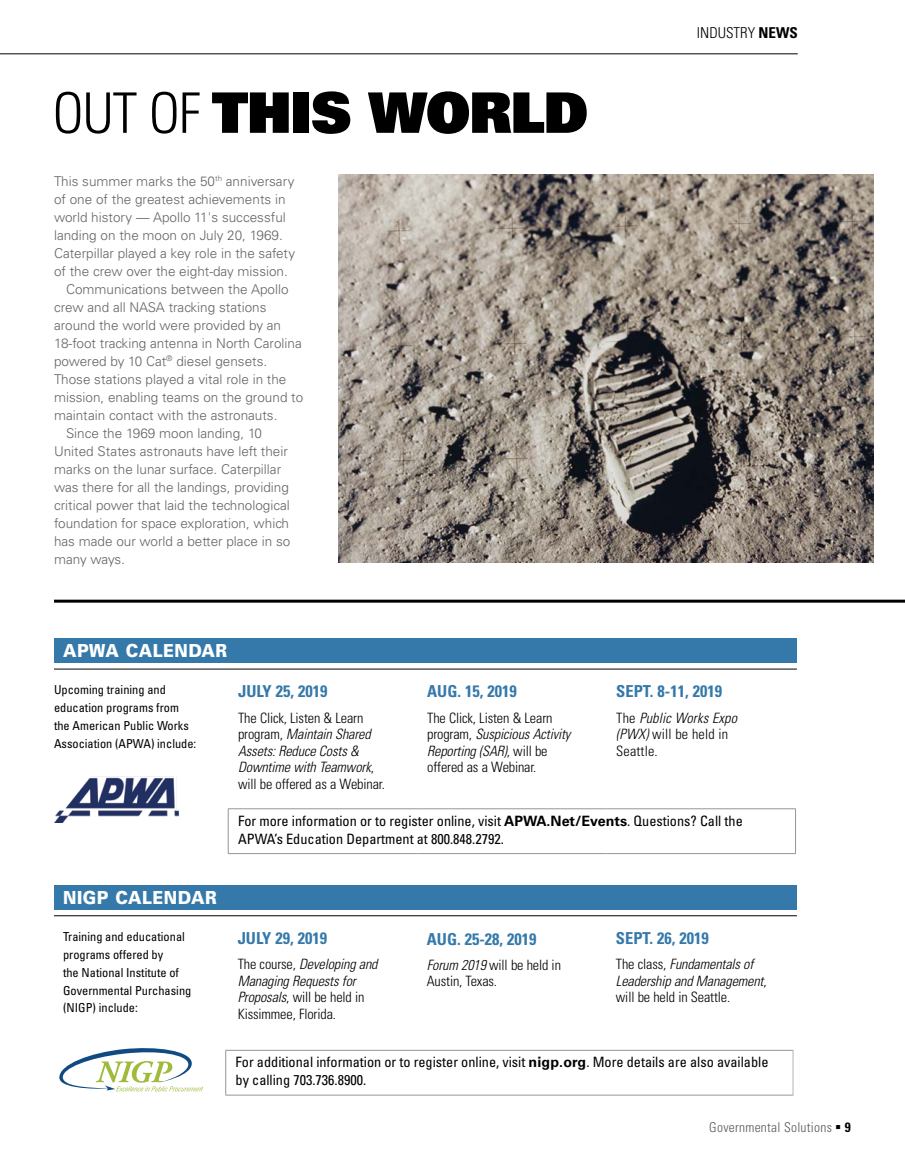
<style>
.page{position:relative;width:905px;height:1161px;background:#fff}
.page>*{position:absolute;margin:0;border:0;box-sizing:border-box;transform-origin:0 0}
.t1{font:55.95px "Univers LT Std X Black";letter-spacing:-.02em;color:#000}
.t2{font:900 18px "Univers LT Std";letter-spacing:.03em;color:#fff;scale:.9 1}
.t3{font:700 condensed 16.5px "Univers LT Std";color:#3579aa}
.t4{font:300 condensed 15px "Univers LT Std";color:#000}
.t5{font:300 condensed 14.25px/16.5px "Univers LT Std";letter-spacing:-.01em;color:#000}
.t6{font:condensed 14.25px/17.9px "Univers LT Std";color:#000}
.t7{font:italic 300 condensed 14.25px/16.5px "Univers LT Std";letter-spacing:-.01em;color:#000}
.t8{font:300 condensed 14.25px/16.5px "Univers LT Std";letter-spacing:.01em;color:#000}
.t9{font:300 13.5px "Univers LT Std";color:#636466}
.t10{font:300 condensed 13.5px "Univers LT Std";letter-spacing:.02em;color:#58595b}
.t11{font:300 13.5px "Univers LT Std";letter-spacing:-.02em;color:#636466}
.t12{font:condensed 12.3px/17.9px "Univers LT Std";color:#000}
.s1{font-family:"Univers LT Std";font-weight:300;font-stretch:condensed}
.s2{font-weight:700}
.s3{font-style:italic}
.s4{font-weight:700;font-stretch:normal}
.s5{font-style:normal}
.s6{color:#000}
.s7{font-weight:700;color:#000}
</style>
<div class="page">
<hr style="left:54px;top:669px;width:742px;height:1px;background:#000">
<hr style="left:228px;top:808px;width:189px;height:1px;background:#939598">
<hr style="left:228px;top:809px;width:1px;height:44px;background:#939598">
<hr style="left:417px;top:808px;width:189px;height:1px;background:#939598">
<hr style="left:606px;top:808px;width:189px;height:1px;background:#939598">
<hr style="left:795px;top:809px;width:1px;height:44px;background:#939598">
<hr style="left:228px;top:853px;width:189px;height:1px;background:#939598">
<hr style="left:417px;top:853px;width:189px;height:1px;background:#939598">
<hr style="left:606px;top:853px;width:189px;height:1px;background:#939598">
<hr style="left:54px;top:915px;width:742px;height:1px;background:#000">
<svg style="left:59px;top:1048px;width:144px;height:43px"></svg>
<img style="left:54px;top:775px;width:125px;height:47px">
<hr style="left:54px;top:600px;width:850px;height:3px;background:#000">
<div style="left:54px;top:639px;width:742px;height:24px;background:#3579aa"></div>
<div style="left:54px;top:885px;width:742px;height:25px;background:#3579aa"></div>
<hr style="left:792px;top:1051px;width:1px;height:44px;background:#b1b4b6">
<hr style="left:225px;top:1050px;width:568px;height:1px;background:#939598">
<hr style="left:225px;top:1051px;width:1px;height:44px;background:#939598">
<hr style="left:225px;top:1095px;width:568px;height:1px;background:#939598">
<hr style="left:0;top:53px;width:797px;height:1px;background:#000">
<img style="left:339px;top:175px;width:534px;height:388px">
<h1 class="t1" style="left:52px;top:76px;width:537px"><span class="s1">OUT OF</span> THIS WORLD</h1>
<p class="t9" style="left:54px;top:173px;width:242px">This summer marks the 50<sup>th</sup> anniversary</p>
<p class="t9" style="left:54px;top:191px;width:233px">of one of the greatest achievements in</p>
<p class="t9" style="left:54px;top:209px;width:233px">world history — Apollo 11's successful</p>
<p class="t9" style="left:54px;top:227px;width:230px">landing on the moon on July 20, 1969.</p>
<p class="t9" style="left:54px;top:245px;width:242px">Caterpillar played a key role in the safety</p>
<p class="t9" style="left:54px;top:263px;width:235px">of the crew over the eight-day mission.</p>
<p class="t9" style="left:66px;top:281px;width:224px">Communications between the Apollo</p>
<p class="t9" style="left:54px;top:299px;width:214px">crew and all NASA tracking stations</p>
<p class="t9" style="left:54px;top:317px;width:229px">around the world were provided by an</p>
<p class="t9" style="left:54px;top:335px;width:249px">18-foot tracking antenna in North Carolina</p>
<p class="t9" style="left:54px;top:353px;width:215px">powered by 10 Cat<sup>®</sup> diesel gensets.</p>
<p class="t9" style="left:54px;top:371px;width:234px">Those stations played a vital role in the</p>
<p class="t9" style="left:54px;top:389px;width:251px">mission, enabling teams on the ground to</p>
<p class="t9" style="left:54px;top:407px;width:225px">maintain contact with the astronauts.</p>
<p class="t9" style="left:66px;top:425px;width:197px">Since the 1969 moon landing, 10</p>
<p class="t9" style="left:54px;top:443px;width:235px">United States astronauts have left their</p>
<p class="t9" style="left:54px;top:461px;width:229px">marks on the lunar surface. Caterpillar</p>
<p class="t9" style="left:54px;top:479px;width:236px">was there for all the landings, providing</p>
<p class="t9" style="left:54px;top:497px;width:237px">critical power that laid the technological</p>
<p class="t9" style="left:54px;top:515px;width:236px">foundation for space exploration, which</p>
<p class="t9" style="left:54px;top:533px;width:238px">has made our world a better place in so</p>
<p class="t11" style="left:54px;top:551px;width:72px">many ways.</p>
<p class="t4" style="left:696px;top:24px;width:102px">INDUSTRY <span class="s2">NEWS</span></p>
<h2 class="t2" style="left:63px;top:640px;width:184px">APWA CALENDAR</h2>
<p class="t12" style="left:54px;top:681px;width:144px">Upcoming training and education programs from the American Public Works<br>Association (APWA) include:</p>
<p class="t3" style="left:238px;top:681px;width:91px">JULY 25, 2019</p>
<p class="t5" style="left:238px;top:709px;width:148px">The Click, Listen &amp; Learn program, <span class="s3">Maintain Shared<br>Assets: Reduce Costs &amp;<br>Downtime with Teamwork</span>, will be offered as a Webinar.</p>
<p class="t3" style="left:427px;top:681px;width:91px">AUG. 15, 2019</p>
<p class="t5" style="left:427px;top:709px;width:145px">The Click, Listen &amp; Learn program, <span class="s3">Suspicious Activity<br>Reporting (SAR)</span>, will be offered as a Webinar.</p>
<p class="t3" style="left:616px;top:681px;width:107px">SEPT. 8-11, 2019</p>
<p class="t8" style="left:616px;top:709px;width:122px">The <span class="s3">Public Works Expo (PWX)</span> will be held in<br>Seattle.</p>
<h2 class="t2" style="left:63px;top:886px;width:172px">NIGP CALENDAR</h2>
<p class="t12" style="left:63px;top:928px;width:130px">Training and educational programs offered by<br>the National Institute of<br>Governmental Purchasing (NIGP) include:</p>
<p class="t6" style="left:238px;top:812px;width:506px">For more information or to register online, visit <span class="s4">APWA.Net/Events</span>. Questions? Call the<br>APWA’s Education Department at 800.848.2792.</p>
<p class="t3" style="left:238px;top:928px;width:91px">JULY 29, 2019</p>
<p class="t5" style="left:238px;top:956px;width:141px">The course, <span class="s3">Developing and<br>Managing Requests for<br>Proposals</span>, will be held in<br>Kissimmee, Florida.</p>
<p class="t3" style="left:427px;top:929px;width:111px">AUG. 25-28, 2019</p>
<p class="t5" style="left:427px;top:957px;width:136px"><span class="s3">Forum 2019</span> will be held in<br>Austin, Texas.</p>
<p class="t3" style="left:616px;top:928px;width:94px">SEPT. 26, 2019</p>
<p class="t7" style="left:616px;top:956px;width:152px"><span class="s5">The class,</span> Fundamentals of<br>Leadership and Management<span class="s5">, will be held in Seattle.</span></p>
<p class="t6" style="left:235px;top:1053px;width:534px">For additional information or to register online, visit <span class="s4">nigp.org</span>. More details are also available by calling 703.736.8900.</p>
<p class="t10" style="left:709px;top:1119px;width:143px">Governmental Solutions <span class="s6">▪</span> <span class="s7">9</span></p>
</div>
